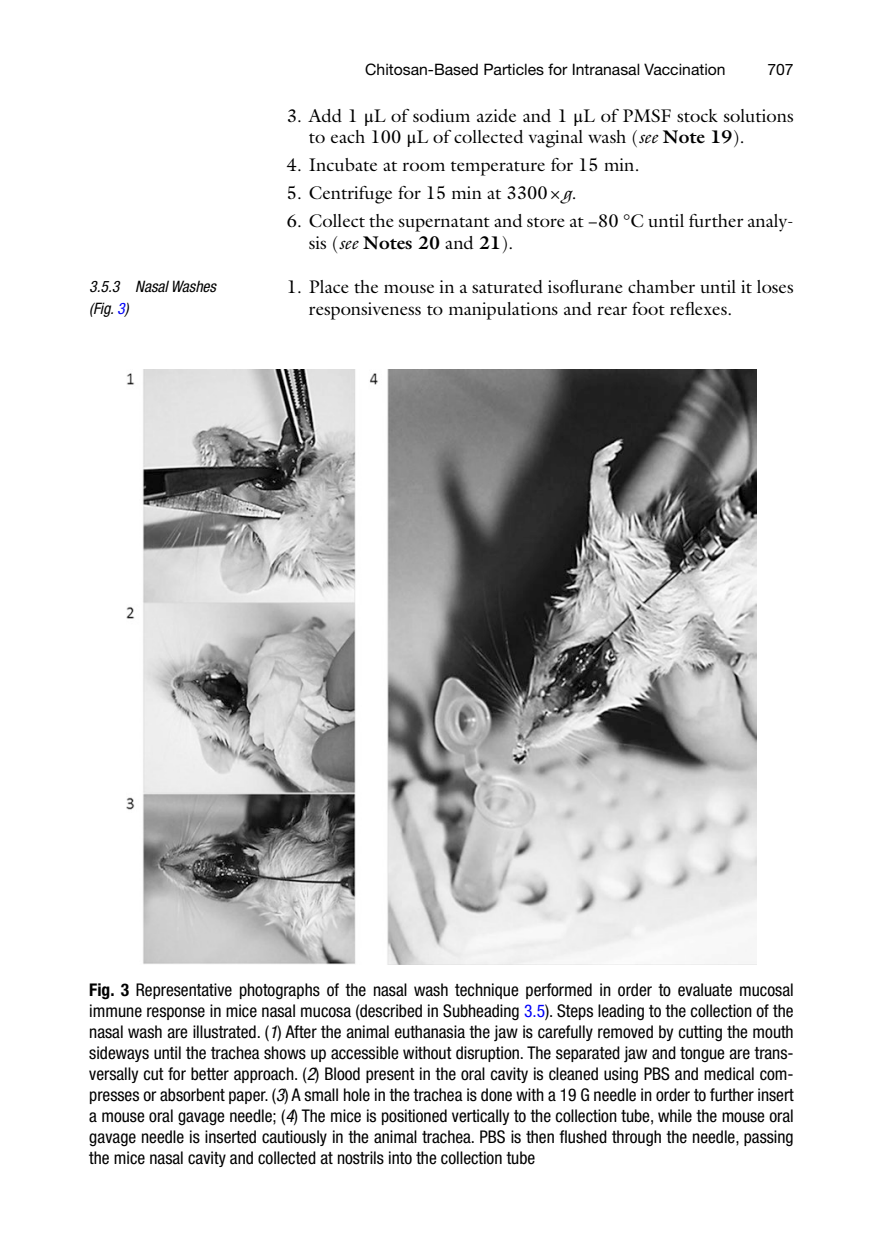
<style>
.page{position:relative;width:883px;height:1260px;background:#fff}
.page>*{position:absolute;margin:0;border:0;box-sizing:border-box;transform-origin:0 0}
.t1{font:18.38px/21.9px "Sdlvvj Lbrskg Galliard";color:#000}
.t2{font:condensed 17.5px/21px "Cfqlnd Lyxjjv Helvetica Neue";color:#000;text-align:justify}
.t3{font:15.75px "Lhkypn Nxchdw Helvetica Neue";color:#000}
.t4{font:italic condensed 15.75px/21.9px "Lmxrwy Dxpmcs Helvetica Neue";color:#000}
.t5{font:15.75px "Ybbmlw Svjdjg Helvetica Neue";color:#000}
.s1{color:#0000fa}
.s2{font-family:"Rcnjcn Gglstg STIX General"}
.s3{font-family:"Frsjky Hxxdjf Galliard";font-style:italic}
.s4{font-family:"Xbndps Rlgrmh Galliard";font-weight:700}
.s5{font-family:"Rdjpfs Btpsnb Helvetica Neue";font-weight:700}
.s6{font-family:"Lmxrwy Dxpmcs Helvetica Neue";font-style:italic}
</style>
<div class="page">
<img style="left:126px;top:369px;width:630px;height:596px">
<p class="t4" style="left:89px;top:275px;width:128px">3.5.3 Nasal Washes (Fig. <span class="s1">3</span>)</p>
<p class="t3" style="left:365px;top:60px;width:362px">Chitosan-Based Particles for Intranasal Vaccination</p>
<p class="t5" style="left:767px;top:60px;width:28px">707</p>
<p class="t1" style="left:309px;top:104px;width:486px;text-indent:-22px">3. Add 1 <span class="s2">μ</span>L of sodium azide and 1 <span class="s2">μ</span>L of PMSF stock solutions to each 100 <span class="s2">μ</span>L of collected vaginal wash (<span class="s3">see</span> <span class="s4">Note 19</span>).</p>
<p class="t1" style="left:287px;top:154px;width:355px">4. Incubate at room temperature for 15 min.</p>
<p class="t1" style="left:287px;top:182px;width:291px">5. Centrifuge for 15 min at 3300×<span class="s3">g</span>.</p>
<p class="t1" style="left:309px;top:210px;width:486px;text-indent:-22px">6. Collect the supernatant and store at −80 °C until further analy&shy;sis (<span class="s3">see</span> <span class="s4">Notes 20</span> and <span class="s4">21</span>).</p>
<p class="t1" style="left:309px;top:276px;width:486px;text-indent:-22px">1. Place the mouse in a saturated isoflurane chamber until it loses responsiveness to manipulations and rear foot reflexes.</p>
<p class="t2" style="left:89px;top:979px;width:706px"><span class="s5">Fig. 3</span> Representative photographs of the nasal wash technique performed in order to evaluate mucosal immune response in mice nasal mucosa (described in Subheading <span class="s1">3.5</span>). Steps leading to the collection of the nasal wash are illustrated. (<span class="s6">1</span>) After the animal euthanasia the jaw is carefully removed by cutting the mouth sideways until the trachea shows up accessible without disruption. The separated jaw and tongue are trans&shy;versally cut for better approach. (<span class="s6">2</span>) Blood present in the oral cavity is cleaned using PBS and medical com&shy;presses or absorbent paper. (<span class="s6">3</span>) A small hole in the trachea is done with a 19 G needle in order to further insert a mouse oral gavage needle; (<span class="s6">4</span>) The mice is positioned vertically to the collection tube, while the mouse oral gavage needle is inserted cautiously in the animal trachea. PBS is then flushed through the needle, passing the mice nasal cavity and collected at nostrils into the collection tube</p>
</div>
